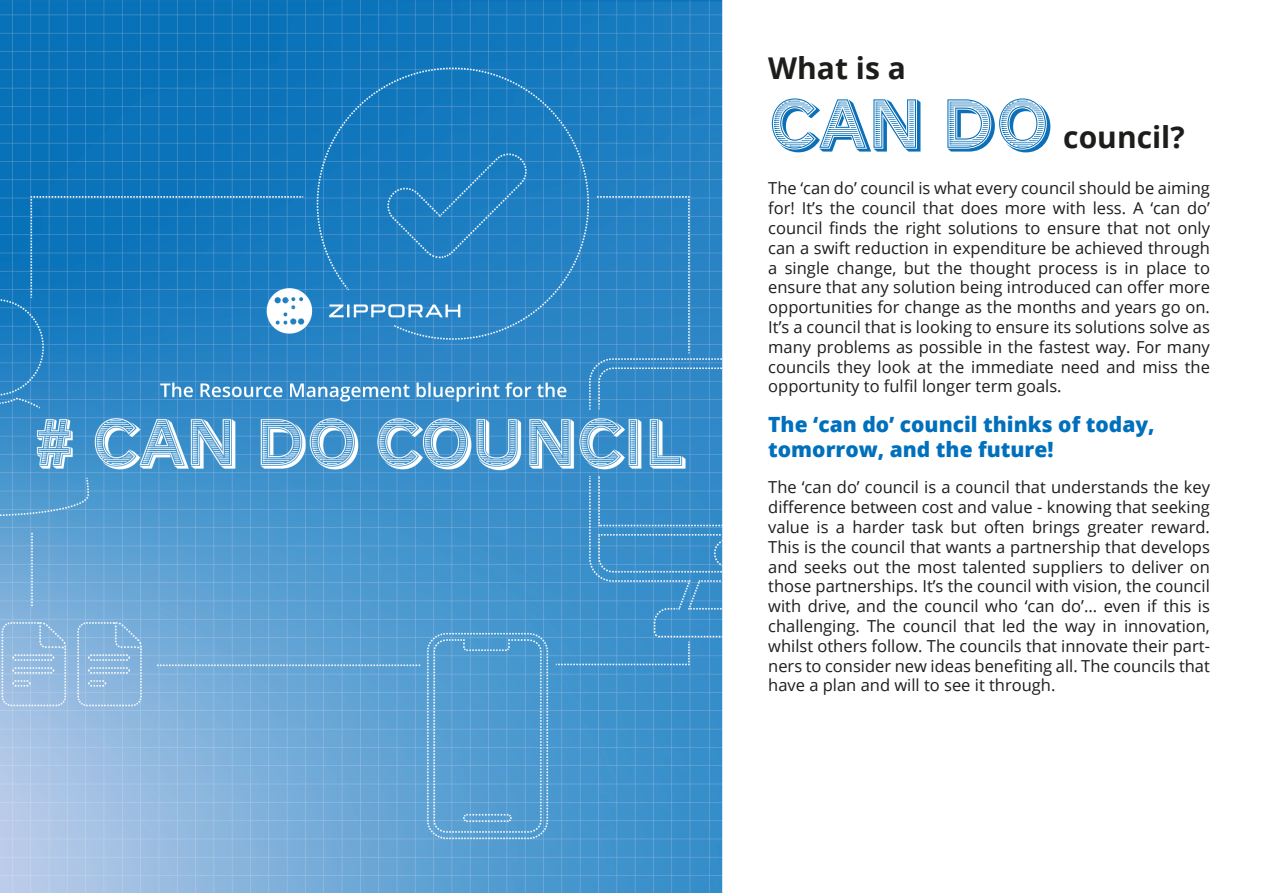
<style>
.page{position:relative;width:1263px;height:893px;background:#fff}
.page>*{position:absolute;margin:0;border:0;box-sizing:border-box;transform-origin:0 0}
.t1{font:71.85px "AW Conqueror Std Carved";color:#0b70b8}
.t2{font:700 30px "Open Sans";color:#1d1d1b}
.t3{font:800 21px/25.2px "Open Sans";color:#0070bd}
.t4{font:16.5px/19.8px "Open Sans";color:#1d1d1b;text-align:justify}
</style>
<div class="page">
<img style="left:0;top:0;width:723px;height:893px">
<h2 class="t2" style="left:768px;top:47px;width:139px">What is a</h2>
<h1 class="t1" style="left:768px;top:86px;width:282px">CAN DO</h1>
<h2 class="t2" style="left:1063px;top:116px;width:123px">council?</h2>
<p class="t4" style="left:768px;top:178px;width:443px">The ‘can do’ council is what every council should be aiming for! It’s the council that does more with less. A ‘can do’ council finds the right solutions to ensure that not only can a swift reduction in expenditure be achieved through a single change, but the thought process is in place to ensure that any solution being introduced can offer more opportunities for change as the months and years go on.<br>It’s a council that is looking to ensure its solutions solve as many problems as possible in the fastest way. For many councils they look at the immediate need and miss the opportunity to fulfil longer term goals.</p>
<p class="t3" style="left:768px;top:411px;width:388px">The ‘can do’ council thinks of today, tomorrow, and the future!</p>
<p class="t4" style="left:768px;top:477px;width:443px">The ‘can do’ council is a council that understands the key difference between cost and value - knowing that seeking value is a harder task but often brings greater reward.<br>This is the council that wants a partnership that develops and seeks out the most talented suppliers to deliver on those partnerships. It’s the council with vision, the council with drive, and the council who ‘can do’... even if this is challenging. The council that led the way in innovation, whilst others follow. The councils that innovate their part&shy;ners to consider new ideas benefiting all. The councils that have a plan and will to see it through.</p>
</div>
